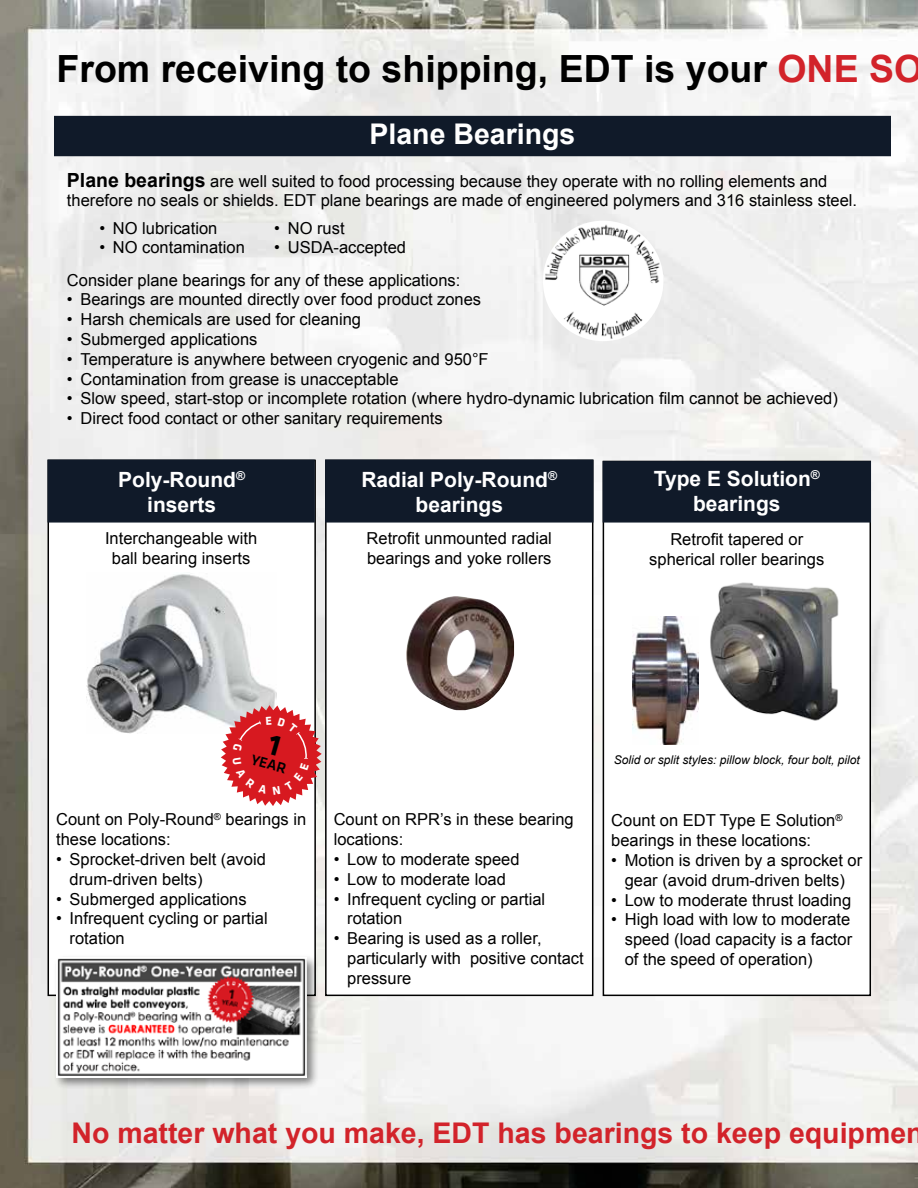
<style>
.page{position:relative;width:918px;height:1188px;background:#fff}
.page>*{position:absolute;margin:0;border:0;box-sizing:border-box;transform-origin:0 0}
.t1{font:700 37.5px "Arial";color:#000}
.t2{font:700 28.5px "Arial";color:#d2232a}
.t3{font:700 28.5px "Arial";color:#fff}
.t4{font:700 21px/25.2px "Arial";color:#fff;text-align:center}
.t5{font:16.5px/19.8px "Arial";color:#000}
.t6{font:500 15px "Klavika";color:#000}
.t7{font:italic 12px "Arial";color:#000}
.s1{color:#d2232a}
.s2{font-weight:700;font-size:19.5px}
</style>
<div class="page">
<img style="left:0;top:0;width:918px;height:1188px">
<div style="left:48px;top:460px;width:267px;height:535px;background:#fff"></div>
<div style="left:326px;top:460px;width:267px;height:535px;background:#fff"></div>
<div style="left:325px;top:460px;width:268px;height:536px;border:2px solid #000"></div>
<div style="left:603px;top:461px;width:267px;height:534px;background:#fff"></div>
<div style="left:603px;top:461px;width:268px;height:535px;border:2px solid #000"></div>
<img style="left:86px;top:574px;width:190px;height:160px">
<img style="left:406px;top:596px;width:108px;height:114px">
<img style="left:710px;top:582px;width:129px;height:139px">
<img style="left:632px;top:617px;width:67px;height:127px">
<div style="left:54px;top:116px;width:837px;height:40px;background:#101a29"></div>
<div style="left:48px;top:460px;width:267px;height:63px;background:#101a29;border:2px solid #101a29"></div>
<div style="left:325px;top:460px;width:268px;height:63px;background:#101a29;border:2px solid #101a29"></div>
<div style="left:603px;top:461px;width:268px;height:62px;background:#101a29;border:2px solid #101a29"></div>
<div style="left:53px;top:954px;width:266px;height:136px;background:#000;opacity:.5"></div>
<img style="left:56px;top:958px;width:250px;height:119px">
<img style="left:543px;top:221px;width:120px;height:120px;border-radius:60px">
<svg style="left:221px;top:705px;width:101px;height:101px"></svg>
<h1 class="t1" style="left:57px;top:44px;width:868px">From receiving to shipping, EDT is your <span class="s1">ONE SO</span></h1>
<h2 class="t3" style="left:370px;top:114px;width:207px">Plane Bearings</h2>
<p class="t5" style="left:67px;top:171px;width:792px"><span class="s2">Plane bearings</span> are well suited to food processing because they operate with no rolling elements and therefore no seals or shields. EDT plane bearings are made of engineered polymers and 316 stainless steel.</p>
<p class="t5" style="left:99px;top:218px;width:120px">• NO lubrication</p>
<p class="t5" style="left:99px;top:238px;width:147px">• NO contamination</p>
<p class="t5" style="left:274px;top:218px;width:72px">• NO rust</p>
<p class="t5" style="left:274px;top:238px;width:133px">• USDA-accepted</p>
<p class="t5" style="left:67px;top:270px;width:395px">Consider plane bearings for any of these applications:</p>
<p class="t5" style="left:67px;top:290px;width:416px">• Bearings are mounted directly over food product zones</p>
<p class="t5" style="left:67px;top:310px;width:296px">• Harsh chemicals are used for cleaning</p>
<p class="t5" style="left:67px;top:330px;width:192px">• Submerged applications</p>
<p class="t5" style="left:67px;top:349px;width:423px">• Temperature is anywhere between cryogenic and 950°F</p>
<p class="t5" style="left:67px;top:369px;width:333px">• Contamination from grease is unacceptable</p>
<p class="t5" style="left:67px;top:389px;width:772px">• Slow speed, start-stop or incomplete rotation (where hydro-dynamic lubrication film cannot be achieved)</p>
<p class="t5" style="left:67px;top:409px;width:377px">• Direct food contact or other sanitary requirements</p>
<p class="t4" style="left:118px;top:467px;width:128px">Poly-Round<sup>® </sup>inserts</p>
<p class="t5" style="left:105px;top:529px;width:154px;text-align:center">Interchangeable with ball bearing inserts</p>
<p class="t4" style="left:361px;top:467px;width:197px">Radial Poly-Round<sup>® </sup>bearings</p>
<p class="t5" style="left:367px;top:529px;width:187px">Retrofit unmounted radial bearings and yoke rollers</p>
<p class="t4" style="left:654px;top:467px;width:168px">Type E Solution<sup>® </sup>bearings</p>
<p class="t5" style="left:649px;top:530px;width:177px;text-align:center">Retrofit tapered or spherical roller bearings</p>
<p class="t6" style="left:254px;top:751px;width:38px;rotate:16deg">YEAR</p>
<p class="t5" style="left:56px;top:810px;width:252px">Count on Poly-Round<sup>®</sup> bearings in these locations:</p>
<p class="t5" style="left:70px;top:849px;width:198px;text-indent:-13px">• Sprocket-driven belt (avoid drum-driven belts)</p>
<p class="t5" style="left:56px;top:889px;width:192px">• Submerged applications</p>
<p class="t5" style="left:70px;top:909px;width:200px;text-indent:-13px">• Infrequent cycling or partial rotation</p>
<p class="t5" style="left:334px;top:810px;width:241px">Count on RPR’s in these bearing locations:</p>
<p class="t5" style="left:334px;top:849px;width:187px">• Low to moderate speed</p>
<p class="t5" style="left:334px;top:869px;width:174px">• Low to moderate load</p>
<p class="t5" style="left:347px;top:889px;width:200px;text-indent:-13px">• Infrequent cycling or partial rotation</p>
<p class="t5" style="left:347px;top:929px;width:238px;text-indent:-13px">• Bearing is used as a roller, particularly with positive contact pressure</p>
<p class="t7" style="left:614px;top:752px;width:248px">Solid or split styles: pillow block, four bolt, pilot</p>
<p class="t5" style="left:611px;top:811px;width:233px">Count on EDT Type E Solution<sup>® </sup>bearings in these locations:</p>
<p class="t5" style="left:611px;top:850px;width:252px;text-align:center">• Motion is driven by a sprocket or gear (avoid drum-driven belts)</p>
<p class="t5" style="left:611px;top:890px;width:242px">• Low to moderate thrust loading</p>
<p class="t5" style="left:625px;top:910px;width:229px;text-align:justify;text-indent:-13px">• High load with low to moderate speed (load capacity is a factor of the speed of operation)</p>
<h2 class="t2" style="left:72px;top:1114px;width:854px">No matter what you make, EDT has bearings to keep equipmen</h2>
</div>
